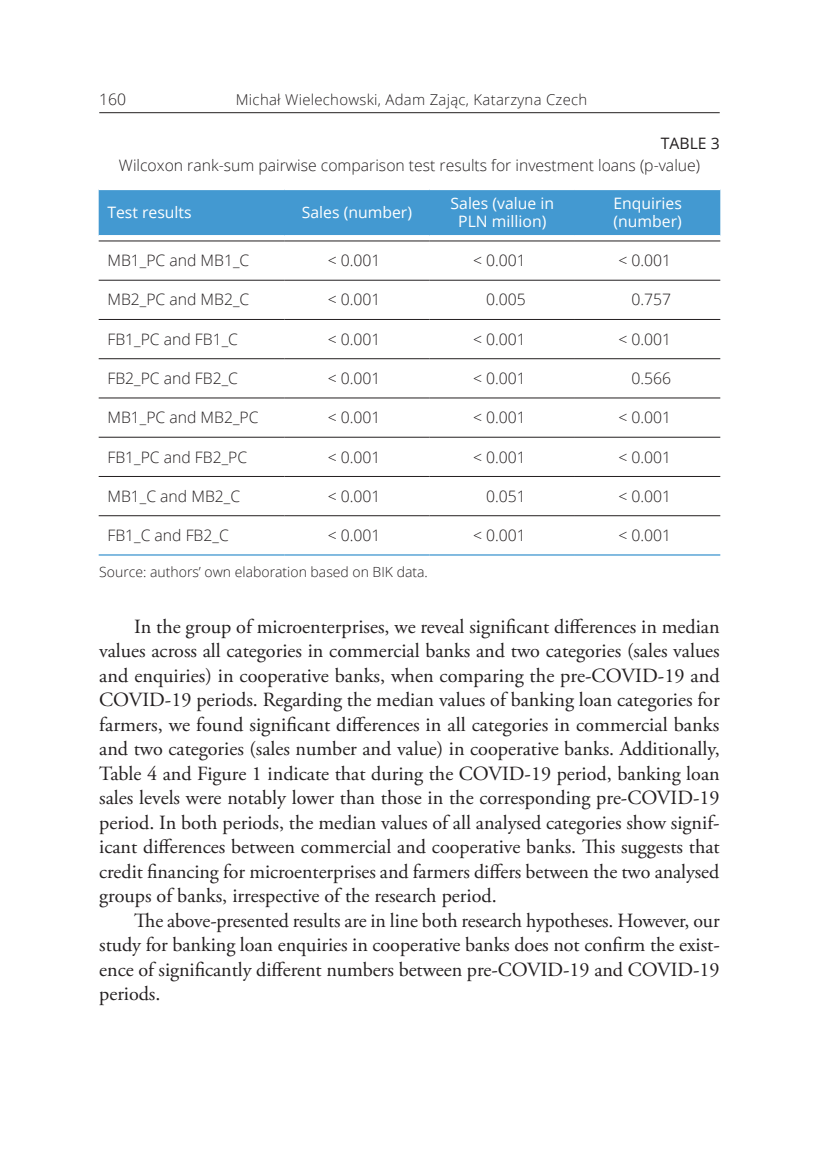
<style>
.page{position:relative;width:819px;height:1166px;background:#fff}
.page>*{position:absolute;margin:0;border:0;box-sizing:border-box;transform-origin:0 0}
.t1{font:20.12px/24.5px "Adobe Garamond Pro";letter-spacing:-.005em;color:#231f20;text-align:justify}
.t2{font:300 15.75px "Open Sans";color:#231f20}
.t3{font:15.75px/17.5px "Open Sans";color:#fff;text-align:center}
.t4{font:15.75px "Open Sans";color:#231f20}
.t5{font:300 14.88px "Open Sans";letter-spacing:.02em;color:#231f20}
.t6{font:300 14px "Open Sans";color:#231f20}
</style>
<div class="page">
<hr style="left:99px;top:112px;width:620px;height:1px;background:#231f20">
<div style="left:99px;top:190px;width:621px;height:45px;background:#4399d1"></div>
<hr style="left:99px;top:280px;width:185px;height:1px;background:#231f20">
<hr style="left:284px;top:280px;width:145px;height:1px;background:#231f20">
<hr style="left:429px;top:280px;width:146px;height:1px;background:#231f20">
<hr style="left:575px;top:280px;width:145px;height:1px;background:#231f20">
<hr style="left:99px;top:319px;width:185px;height:1px;background:#231f20">
<hr style="left:284px;top:319px;width:145px;height:1px;background:#231f20">
<hr style="left:429px;top:319px;width:146px;height:1px;background:#231f20">
<hr style="left:575px;top:319px;width:145px;height:1px;background:#231f20">
<hr style="left:99px;top:358px;width:185px;height:1px;background:#231f20">
<hr style="left:284px;top:358px;width:145px;height:1px;background:#231f20">
<hr style="left:429px;top:358px;width:146px;height:1px;background:#231f20">
<hr style="left:575px;top:358px;width:145px;height:1px;background:#231f20">
<hr style="left:99px;top:398px;width:185px;height:1px;background:#231f20">
<hr style="left:284px;top:398px;width:145px;height:1px;background:#231f20">
<hr style="left:429px;top:398px;width:146px;height:1px;background:#231f20">
<hr style="left:575px;top:398px;width:145px;height:1px;background:#231f20">
<hr style="left:99px;top:437px;width:185px;height:1px;background:#231f20">
<hr style="left:284px;top:437px;width:145px;height:1px;background:#231f20">
<hr style="left:429px;top:437px;width:146px;height:1px;background:#231f20">
<hr style="left:575px;top:437px;width:145px;height:1px;background:#231f20">
<hr style="left:99px;top:476px;width:185px;height:1px;background:#231f20">
<hr style="left:284px;top:476px;width:145px;height:1px;background:#231f20">
<hr style="left:429px;top:476px;width:146px;height:1px;background:#231f20">
<hr style="left:575px;top:476px;width:145px;height:1px;background:#231f20">
<hr style="left:99px;top:241px;width:185px;height:1px;background:#231f20">
<hr style="left:284px;top:241px;width:145px;height:1px;background:#231f20">
<hr style="left:429px;top:241px;width:146px;height:1px;background:#231f20">
<hr style="left:575px;top:241px;width:145px;height:1px;background:#231f20">
<hr style="left:99px;top:515px;width:185px;height:1px;background:#231f20">
<hr style="left:284px;top:515px;width:145px;height:1px;background:#231f20">
<hr style="left:429px;top:515px;width:146px;height:1px;background:#231f20">
<hr style="left:575px;top:515px;width:145px;height:1px;background:#231f20">
<hr style="left:99px;top:554px;width:185px;height:2px;background:#4399d1">
<hr style="left:284px;top:554px;width:145px;height:2px;background:#4399d1">
<hr style="left:429px;top:554px;width:146px;height:2px;background:#4399d1">
<hr style="left:575px;top:554px;width:145px;height:2px;background:#4399d1">
<p class="t2" style="left:99px;top:89px;width:28px">160</p>
<p class="t5" style="left:236px;top:90px;width:353px">Michał Wielechowski, Adam Zając, Katarzyna Czech</p>
<p class="t4" style="left:660px;top:132px;width:60px">TABLE 3</p>
<p class="t2" style="left:119px;top:155px;width:582px">Wilcoxon rank-sum pairwise comparison test results for investment loans (p-value)</p>
<p class="t3" style="left:107px;top:203px;width:86px">Test results</p>
<p class="t3" style="left:302px;top:203px;width:112px">Sales (number)</p>
<p class="t3" style="left:450px;top:195px;width:105px">Sales (value in<br>PLN million)</p>
<p class="t3" style="left:613px;top:195px;width:70px;text-align:left">Enquiries (number)</p>
<p class="t2" style="left:107px;top:250px;width:143px">MB1_PC and MB1_C</p>
<p class="t2" style="left:328px;top:250px;width:54px">&lt; 0.001</p>
<p class="t2" style="left:473px;top:250px;width:54px">&lt; 0.001</p>
<p class="t2" style="left:618px;top:250px;width:54px">&lt; 0.001</p>
<p class="t2" style="left:107px;top:289px;width:143px">MB2_PC and MB2_C</p>
<p class="t2" style="left:328px;top:289px;width:54px">&lt; 0.001</p>
<p class="t2" style="left:486px;top:289px;width:41px">0.005</p>
<p class="t2" style="left:631px;top:289px;width:41px">0.757</p>
<p class="t2" style="left:107px;top:328px;width:132px">FB1_PC and FB1_C</p>
<p class="t2" style="left:328px;top:328px;width:54px">&lt; 0.001</p>
<p class="t2" style="left:473px;top:328px;width:54px">&lt; 0.001</p>
<p class="t2" style="left:618px;top:328px;width:54px">&lt; 0.001</p>
<p class="t2" style="left:107px;top:367px;width:132px">FB2_PC and FB2_C</p>
<p class="t2" style="left:328px;top:367px;width:54px">&lt; 0.001</p>
<p class="t2" style="left:473px;top:367px;width:54px">&lt; 0.001</p>
<p class="t2" style="left:631px;top:367px;width:41px">0.566</p>
<p class="t2" style="left:107px;top:407px;width:153px">MB1_PC and MB2_PC</p>
<p class="t2" style="left:328px;top:407px;width:54px">&lt; 0.001</p>
<p class="t2" style="left:473px;top:407px;width:54px">&lt; 0.001</p>
<p class="t2" style="left:618px;top:407px;width:54px">&lt; 0.001</p>
<p class="t2" style="left:107px;top:446px;width:141px">FB1_PC and FB2_PC</p>
<p class="t2" style="left:328px;top:446px;width:54px">&lt; 0.001</p>
<p class="t2" style="left:473px;top:446px;width:54px">&lt; 0.001</p>
<p class="t2" style="left:618px;top:446px;width:54px">&lt; 0.001</p>
<p class="t2" style="left:107px;top:485px;width:134px">MB1_C and MB2_C</p>
<p class="t2" style="left:328px;top:485px;width:54px">&lt; 0.001</p>
<p class="t2" style="left:486px;top:485px;width:41px">0.051</p>
<p class="t2" style="left:618px;top:485px;width:54px">&lt; 0.001</p>
<p class="t2" style="left:107px;top:524px;width:123px">FB1_C and FB2_C</p>
<p class="t2" style="left:328px;top:524px;width:54px">&lt; 0.001</p>
<p class="t2" style="left:473px;top:524px;width:54px">&lt; 0.001</p>
<p class="t2" style="left:618px;top:524px;width:54px">&lt; 0.001</p>
<p class="t6" style="left:99px;top:562px;width:330px">Source: authors’ own elaboration based on BIK data.</p>
<p class="t1" style="left:99px;top:615px;width:622px;text-indent:35px">In the group of microenterprises, we reveal significant differences in median values across all categories in commercial banks and two categories (sales values and enquiries) in cooperative banks, when comparing the pre-COVID-19 and COVID-19 periods. Regarding the median values of banking loan categories for farmers, we found significant differences in all categories in commercial banks and two categories (sales number and value) in cooperative banks. Additionally, Table 4 and Figure 1 indicate that during the COVID-19 period, banking loan sales levels were notably lower than those in the corresponding pre-COVID-19 period. In both periods, the median values of all analysed categories show signif‑ icant differences between commercial and cooperative banks. This suggests that credit financing for microenterprises and farmers differs between the two analysed groups of banks, irrespective of the research period.</p>
<p class="t1" style="left:99px;top:909px;width:622px;text-indent:35px">The above-presented results are in line both research hypotheses. However, our study for banking loan enquiries in cooperative banks does not confirm the exist‑ ence of significantly different numbers between pre-COVID-19 and COVID-19 periods.</p>
</div>
